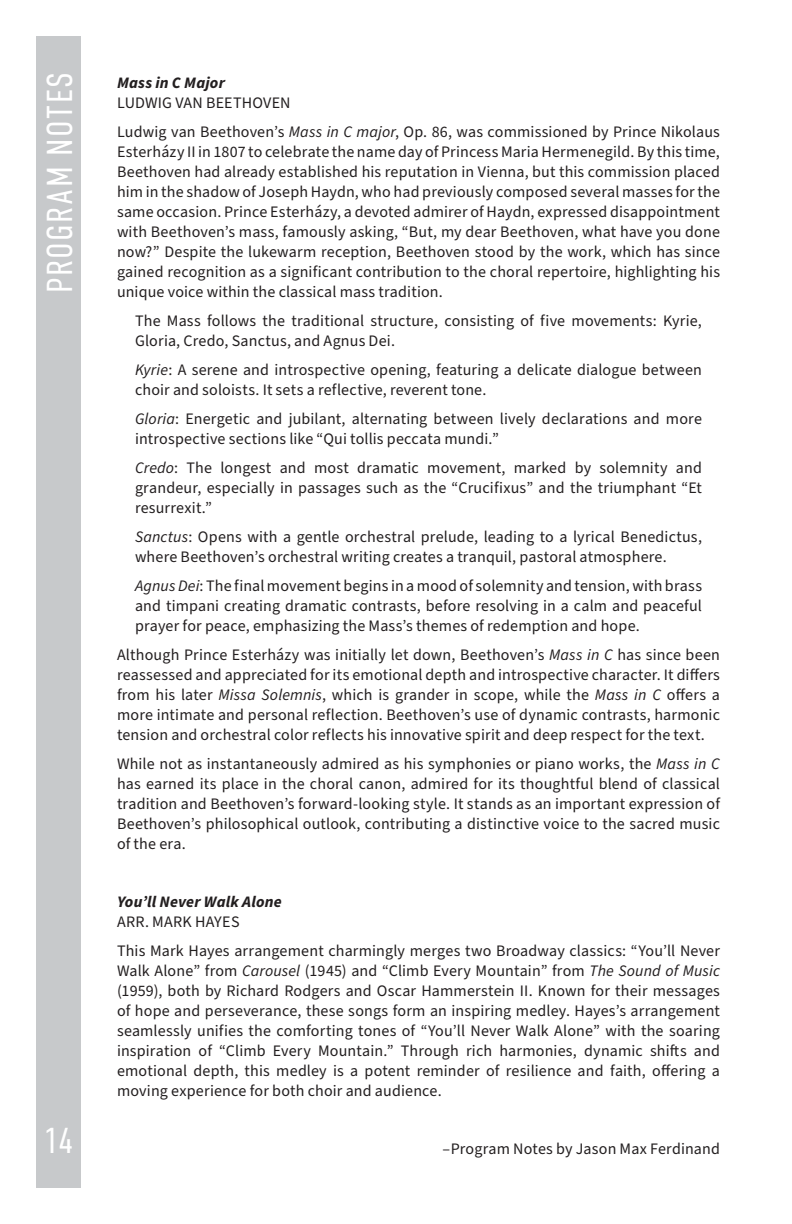
<style>
.page{position:relative;width:792px;height:1224px;background:#fff}
.page>*{position:absolute;margin:0;border:0;box-sizing:border-box;transform-origin:0 0}
.Headings{font:300 36px "DIN Condensed";letter-spacing:.045em;color:#fff}
.t1{font:16px/20px "Source Sans Pro";letter-spacing:.01em;color:#231f20;text-align:justify}
.t2{font:italic 700 16px/20px "Source Sans Pro";letter-spacing:.01em;color:#231f20}
.s1{font-weight:700;font-style:italic}
.s2{font-style:italic}
.s3{font-weight:400;font-style:normal}
</style>
<div class="page">
<div style="left:36px;top:36px;width:45px;height:1152px;background:#c7c9cb"></div>
<p class="Headings" style="left:40px;top:293px;width:222px;rotate:-90deg">PROGRAM NOTES</p>
<h1 class="Headings" style="left:44px;top:1121px;width:31px">14</h1>
<p class="t1" style="left:117px;top:74px;width:175px"><span class="s1">Mass in C Major<br></span>LUDWIG VAN BEETHOVEN</p>
<p class="t1" style="left:117px;top:123px;width:605px">Ludwig van Beethoven’s <span class="s2">Mass in C major</span>, Op. 86, was commissioned by Prince Nikolaus Esterházy II in 1807 to celebrate the name day of Princess Maria Hermenegild. By this time, Beethoven had already established his reputation in Vienna, but this commission placed him in the shadow of Joseph Haydn, who had previously composed several masses for the same occasion. Prince Esterházy, a devoted admirer of Haydn, expressed disappointment with Beethoven’s mass, famously asking, “But, my dear Beethoven, what have you done now?” Despite the lukewarm reception, Beethoven stood by the work, which has since gained recognition as a significant contribution to the choral repertoire, highlighting his unique voice within the classical mass tradition.</p>
<p class="t1" style="left:135px;top:312px;width:568px">The Mass follows the traditional structure, consisting of five movements: Kyrie,<br>Gloria, Credo, Sanctus, and Agnus Dei.</p>
<p class="t1" style="left:135px;top:361px;width:568px"><span class="s2">Kyrie</span>: A serene and introspective opening, featuring a delicate dialogue between choir and soloists. It sets a reflective, reverent tone.</p>
<p class="t1" style="left:135px;top:410px;width:568px"><span class="s2">Gloria</span>: Energetic and jubilant, alternating between lively declarations and more introspective sections like “Qui tollis peccata mundi.”</p>
<p class="t1" style="left:135px;top:459px;width:569px"><span class="s2">Credo</span>: The longest and most dramatic movement, marked by solemnity and grandeur, especially in passages such as the “Crucifixus” and the triumphant “Et resurrexit.”</p>
<p class="t1" style="left:135px;top:528px;width:569px"><span class="s2">Sanctus</span>: Opens with a gentle orchestral prelude, leading to a lyrical Benedictus, where Beethoven’s orchestral writing creates a tranquil, pastoral atmosphere.</p>
<p class="t1" style="left:135px;top:577px;width:569px"><span class="s2">Agnus Dei</span>: The final movement begins in a mood of solemnity and tension, with brass and timpani creating dramatic contrasts, before resolving in a calm and peaceful prayer for peace, emphasizing the Mass’s themes of redemption and hope.</p>
<p class="t1" style="left:117px;top:646px;width:605px">Although Prince Esterházy was initially let down, Beethoven’s <span class="s2">Mass in C</span> has since been reassessed and appreciated for its emotional depth and introspective character. It differs from his later <span class="s2">Missa Solemnis</span>, which is grander in scope, while the <span class="s2">Mass in C</span> offers a more intimate and personal reflection. Beethoven’s use of dynamic contrasts, harmonic tension and orchestral color reflects his innovative spirit and deep respect for the text.</p>
<p class="t1" style="left:117px;top:755px;width:605px">While not as instantaneously admired as his symphonies or piano works, the <span class="s2">Mass in C </span>has earned its place in the choral canon, admired for its thoughtful blend of classical tradition and Beethoven’s forward-looking style. It stands as an important expression of Beethoven’s philosophical outlook, contributing a distinctive voice to the sacred music of the era.</p>
<p class="t2" style="left:117px;top:892px;width:166px">You’ll Never Walk Alone<br><span class="s3">ARR. MARK HAYES</span></p>
<p class="t1" style="left:117px;top:942px;width:605px">This Mark Hayes arrangement charmingly merges two Broadway classics: “You’ll Never Walk Alone” from <span class="s2">Carousel</span> (1945) and “Climb Every Mountain” from <span class="s2">The Sound of Music </span>(1959), both by Richard Rodgers and Oscar Hammerstein II. Known for their messages of hope and perseverance, these songs form an inspiring medley. Hayes’s arrangement seamlessly unifies the comforting tones of “You’ll Never Walk Alone” with the soaring inspiration of “Climb Every Mountain.” Through rich harmonies, dynamic shifts and emotional depth, this medley is a potent reminder of resilience and faith, offering a moving experience for both choir and audience.</p>
<p class="t1" style="left:443px;top:1140px;width:279px">–Program Notes by Jason Max Ferdinand</p>
</div>
